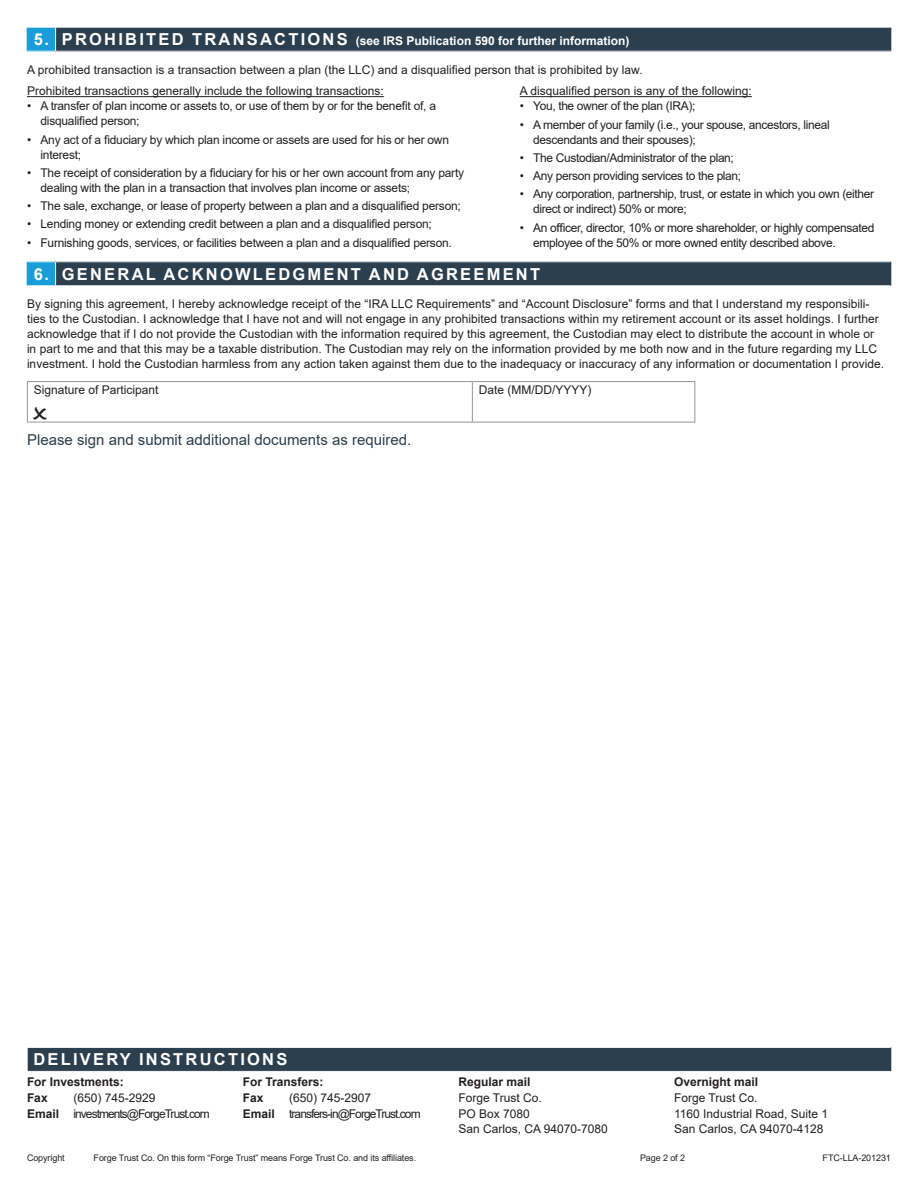
<style>
.page{position:relative;width:918px;height:1188px;background:#fff}
.page>*{position:absolute;margin:0;border:0;box-sizing:border-box;transform-origin:0 0}
.Subhead_1{font:700 16.5px "Arial";letter-spacing:.135em;color:#fff}
.Subhead_2{font:15px "Arial";color:#2b3f4f}
.Body{font:12px/15px "Arial";color:#231f20}
.Body-2{font:12px/15px "Arial";letter-spacing:-.02em;color:#231f20}
.Body-3{font:12px/15px "Arial";letter-spacing:-.03em;color:#231f20}
.Subhead_1-2{font:700 12px "Arial";color:#fff}
.Body-4{font:12px "Arial";letter-spacing:-.08em;color:#231f20}
.Body-5{font:700 12px "Arial";color:#231f20}
.Fillable_Text_Fields{font:12px "Arial";color:#231f20}
.t1{font:9px "Arial";letter-spacing:-.01em;color:#231f20}
.s1{font-size:16.5px}
.s2{font-weight:700}
</style>
<div class="page">
<div style="left:56px;top:27px;width:835px;height:24px;background:#2b3f4f"></div>
<svg style="left:891px;top:27px;width:1px;height:24px"></svg>
<hr style="left:56px;top:27px;width:835px;height:1px;background:#fff">
<svg style="left:27px;top:27px;width:29px;height:25px"></svg>
<hr style="left:27px;top:96px;width:357px;height:1px;background:#231f20">
<hr style="left:520px;top:96px;width:232px;height:1px;background:#231f20">
<div style="left:56px;top:262px;width:835px;height:24px;background:#2b3f4f"></div>
<hr style="left:56px;top:262px;width:835px;height:1px;background:#fff">
<svg style="left:27px;top:262px;width:29px;height:24px"></svg>
<svg style="left:891px;top:262px;width:1px;height:24px"></svg>
<hr style="left:27px;top:381px;width:445px;height:1px;background:#939598">
<hr style="left:472px;top:381px;width:223px;height:1px;background:#939598">
<hr style="left:27px;top:422px;width:445px;height:1px;background:#939598">
<hr style="left:472px;top:422px;width:223px;height:1px;background:#939598">
<div style="left:27px;top:1047px;width:864px;height:24px;background:#2b3f4f"></div>
<hr style="left:27px;top:1047px;width:864px;height:1px;background:#fff">
<svg style="left:27px;top:1048px;width:1px;height:23px"></svg>
<svg style="left:891px;top:1048px;width:1px;height:23px"></svg>
<svg style="left:27px;top:382px;width:668px;height:40px"></svg>
<p class="Subhead_1" style="left:34px;top:28px;width:17px">5.</p>
<p class="Subhead_1-2" style="left:62px;top:33px;width:569px"><span class="s1">PROHIBITED TRANSACTIONS</span> (see IRS Publication 590 for further information)</p>
<p class="Body" style="left:27px;top:62px;width:617px">A prohibited transaction is a transaction between a plan (the LLC) and a disqualified person that is prohibited by law.</p>
<p class="Body" style="left:27px;top:84px;width:358px">Prohibited transactions generally include the following transactions:</p>
<p class="Body-2" style="left:40px;top:99px;width:397px;text-indent:-14px">• A transfer of plan income or assets to, or use of them by or for the benefit of, a disqualified person;</p>
<p class="Body-2" style="left:40px;top:132px;width:410px;text-indent:-14px">• Any act of a fiduciary by which plan income or assets are used for his or her own interest;</p>
<p class="Body-2" style="left:40px;top:165px;width:425px;text-indent:-14px">• The receipt of consideration by a fiduciary for his or her own account from any party dealing with the plan in a transaction that involves plan income or assets;</p>
<p class="Body-2" style="left:27px;top:198px;width:435px">• The sale, exchange, or lease of property between a plan and a disqualified person;</p>
<p class="Body-2" style="left:27px;top:217px;width:406px">• Lending money or extending credit between a plan and a disqualified person;</p>
<p class="Body-2" style="left:27px;top:235px;width:426px">• Furnishing goods, services, or facilities between a plan and a disqualified person.</p>
<p class="Body" style="left:520px;top:84px;width:234px">A disqualified person is any of the following:</p>
<p class="Body-3" style="left:520px;top:99px;width:177px">• You, the owner of the plan (IRA);</p>
<p class="Body-3" style="left:533px;top:117px;width:298px;text-indent:-14px">• A member of your family (i.e., your spouse, ancestors, lineal descendants and their spouses);</p>
<p class="Body-3" style="left:520px;top:150px;width:216px">• The Custodian/Administrator of the plan;</p>
<p class="Body-3" style="left:520px;top:168px;width:223px">• Any person providing services to the plan;</p>
<p class="Body-3" style="left:533px;top:187px;width:342px;text-indent:-14px">• Any corporation, partnership, trust, or estate in which you own (either direct or indirect) 50% or more;</p>
<p class="Body-3" style="left:533px;top:220px;width:343px;text-indent:-14px">• An officer, director, 10% or more shareholder, or highly compensated employee of the 50% or more owned entity described above.</p>
<p class="Subhead_1" style="left:34px;top:262px;width:17px">6.</p>
<p class="Subhead_1" style="left:62px;top:262px;width:480px">GENERAL ACKNOWLEDGMENT AND AGREEMENT</p>
<p class="Body" style="left:27px;top:297px;width:859px">By signing this agreement, I hereby acknowledge receipt of the “IRA LLC Requirements” and “Account Disclosure” forms and that I understand my responsibili&shy;ties to the Custodian. I acknowledge that I have not and will not engage in any prohibited transactions within my retirement account or its asset holdings. I further acknowledge that if I do not provide the Custodian with the information required by this agreement, the Custodian may elect to distribute the account in whole or in part to me and that this may be a taxable distribution. The Custodian may rely on the information provided by me both now and in the future regarding my LLC investment. I hold the Custodian harmless from any action taken against them due to the inadequacy or inaccuracy of any information or documentation I provide.</p>
<p class="Fillable_Text_Fields" style="left:34px;top:381px;width:126px">Signature of Participant</p>
<p class="Fillable_Text_Fields" style="left:479px;top:381px;width:114px">Date (MM/DD/YYYY)</p>
<p class="Subhead_2" style="left:27px;top:429px;width:386px">Please sign and submit additional documents as required.</p>
<p class="Subhead_1" style="left:33px;top:1048px;width:255px">DELIVERY INSTRUCTIONS</p>
<p class="Body-5" style="left:27px;top:1074px;width:98px">For Investments:</p>
<p class="Body-5" style="left:27px;top:1089px;width:22px">Fax</p>
<p class="Body" style="left:74px;top:1090px;width:84px">(650) 745-2929</p>
<p class="Body-4" style="left:27px;top:1105px;width:184px"><span class="s2">Email</span> investments@ForgeTrust.com</p>
<p class="Body-5" style="left:243px;top:1074px;width:82px">For Transfers:</p>
<p class="Body-5" style="left:243px;top:1089px;width:22px">Fax</p>
<p class="Body" style="left:289px;top:1090px;width:84px">(650) 745-2907</p>
<p class="Body-4" style="left:243px;top:1105px;width:179px"><span class="s2">Email</span> transfers-in@ForgeTrust.com</p>
<p class="Body-5" style="left:458px;top:1074px;width:74px">Regular mail</p>
<p class="Body" style="left:458px;top:1090px;width:85px">Forge Trust Co.</p>
<p class="Body" style="left:458px;top:1106px;width:73px">PO Box 7080</p>
<p class="Body" style="left:458px;top:1121px;width:151px">San Carlos, CA 94070-7080</p>
<p class="Body-5" style="left:674px;top:1074px;width:86px">Overnight mail</p>
<p class="Body" style="left:674px;top:1090px;width:85px">Forge Trust Co.</p>
<p class="Body" style="left:674px;top:1106px;width:155px">1160 Industrial Road, Suite 1</p>
<p class="Body" style="left:674px;top:1121px;width:151px">San Carlos, CA 94070-4128</p>
<p class="t1" style="left:27px;top:1152px;width:39px">Copyright</p>
<p class="t1" style="left:94px;top:1152px;width:324px">Forge Trust Co. On this form “Forge Trust” means Forge Trust Co. and its affiliates.</p>
<p class="t1" style="left:640px;top:1152px;width:47px">Page 2 of 2</p>
<p class="t1" style="left:823px;top:1152px;width:70px">FTC-LLA-201231</p>
</div>
